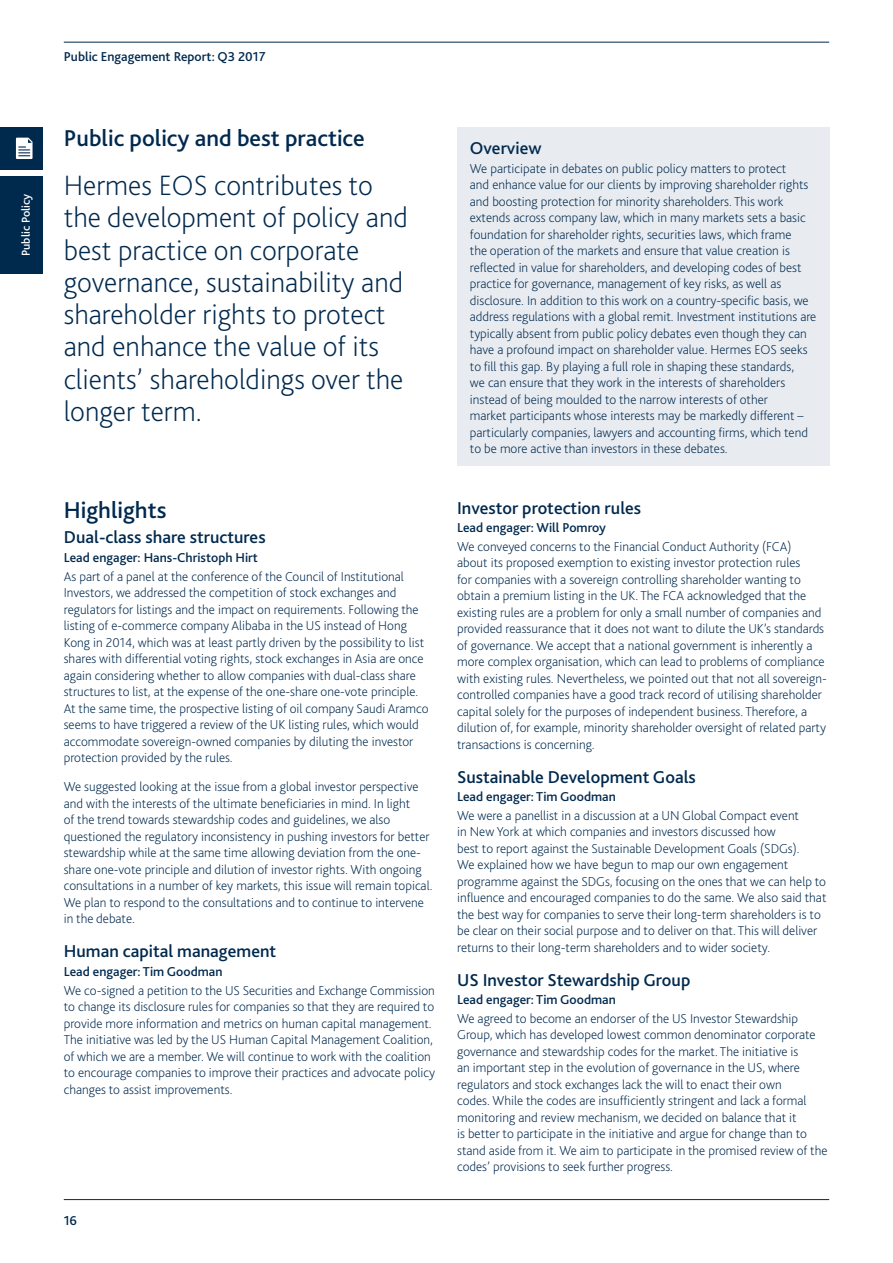
<style>
.page{position:relative;width:893px;height:1263px;background:#fff}
.page>*{position:absolute;margin:0;border:0;box-sizing:border-box;transform-origin:0 0}
.t1{font:200 29.25px/32.2px "Bliss 2";color:#00294e}
.t2{font:500 24px "Bliss 2";color:#00294e}
.t3{font:500 18px "Bliss 2";color:#00294e}
.t4{font:200 13.5px/16.5px "Bliss 2";color:#00294e}
.t5{font:500 13.5px "Bliss 2";color:#00294e}
.t6{font:500 12px "Bliss 2";color:#fff}
</style>
<div class="page">
<hr style="left:64px;top:1199px;width:765px;height:1px;background:#00294e">
<hr style="left:64px;top:42px;width:765px;height:1px;background:#00294e">
<div style="left:457px;top:128px;width:372px;height:338px;background:#e8ecf1"></div>
<div style="left:0;top:176px;width:43px;height:98px;background:#00294e"></div>
<div style="left:0;top:128px;width:43px;height:42px;background:#00294e"></div>
<svg style="left:16px;top:138px;width:17px;height:21px"></svg>
<p class="t6" style="left:18px;top:256px;width:64px;rotate:-90deg">Public Policy</p>
<p class="t5" style="left:64px;top:48px;width:203px">Public Engagement Report: Q3 2017</p>
<h2 class="t2" style="left:64px;top:123px;width:302px">Public policy and best practice</h2>
<h1 class="t1" style="left:64px;top:169px;width:346px">Hermes EOS contributes to the development of policy and best practice on corporate governance, sustainability and shareholder rights to protect and enhance the value of its clients’ shareholdings over the longer term.</h1>
<h2 class="t2" style="left:64px;top:495px;width:104px">Highlights</h2>
<h3 class="t3" style="left:64px;top:526px;width:203px">Dual-class share structures</h3>
<p class="t5" style="left:64px;top:549px;width:196px">Lead engager: Hans-Christoph Hirt</p>
<p class="t4" style="left:64px;top:568px;width:366px">As part of a panel at the conference of the Council of Institutional Investors, we addressed the competition of stock exchanges and regulators for listings and the impact on requirements. Following the listing of e-commerce company Alibaba in the US instead of Hong Kong in 2014, which was at least partly driven by the possibility to list shares with differential voting rights, stock exchanges in Asia are once again considering whether to allow companies with dual-class share structures to list, at the expense of the one-share one-vote principle.<br>At the same time, the prospective listing of oil company Saudi Aramco seems to have triggered a review of the UK listing rules, which would accommodate sovereign-owned companies by diluting the investor protection provided by the rules.</p>
<p class="t4" style="left:64px;top:779px;width:370px">We suggested looking at the issue from a global investor perspective and with the interests of the ultimate beneficiaries in mind. In light<br>of the trend towards stewardship codes and guidelines, we also questioned the regulatory inconsistency in pushing investors for better stewardship while at the same time allowing deviation from the one&shy;share one-vote principle and dilution of investor rights. With ongoing consultations in a number of key markets, this issue will remain topical.<br>We plan to respond to the consultations and to continue to intervene in the debate.</p>
<h3 class="t3" style="left:64px;top:940px;width:214px">Human capital management</h3>
<p class="t5" style="left:64px;top:963px;width:160px">Lead engager: Tim Goodman</p>
<p class="t4" style="left:64px;top:982px;width:373px">We co-signed a petition to the US Securities and Exchange Commission to change its disclosure rules for companies so that they are required to provide more information and metrics on human capital management.<br>The initiative was led by the US Human Capital Management Coalition, of which we are a member. We will continue to work with the coalition to encourage companies to improve their practices and advocate policy changes to assist improvements.</p>
<p class="t5" style="left:64px;top:1212px;width:15px">16</p>
<h3 class="t3" style="left:470px;top:137px;width:73px">Overview</h3>
<p class="t4" style="left:470px;top:160px;width:348px">We participate in debates on public policy matters to protect<br>and enhance value for our clients by improving shareholder rights and boosting protection for minority shareholders. This work extends across company law, which in many markets sets a basic foundation for shareholder rights, securities laws, which frame<br>the operation of the markets and ensure that value creation is reflected in value for shareholders, and developing codes of best practice for governance, management of key risks, as well as disclosure. In addition to this work on a country-specific basis, we address regulations with a global remit. Investment institutions are typically absent from public policy debates even though they can have a profound impact on shareholder value. Hermes EOS seeks to fill this gap. By playing a full role in shaping these standards,<br>we can ensure that they work in the interests of shareholders instead of being moulded to the narrow interests of other<br>market participants whose interests may be markedly different – particularly companies, lawyers and accounting firms, which tend to be more active than investors in these debates.</p>
<h3 class="t3" style="left:457px;top:496px;width:186px">Investor protection rules</h3>
<p class="t5" style="left:457px;top:519px;width:150px">Lead engager: Will Pomroy</p>
<p class="t4" style="left:457px;top:538px;width:371px">We conveyed concerns to the Financial Conduct Authority (FCA)<br>about its proposed exemption to existing investor protection rules<br>for companies with a sovereign controlling shareholder wanting to obtain a premium listing in the UK. The FCA acknowledged that the existing rules are a problem for only a small number of companies and provided reassurance that it does not want to dilute the UK’s standards of governance. We accept that a national government is inherently a more complex organisation, which can lead to problems of compliance with existing rules. Nevertheless, we pointed out that not all sovereign&shy;controlled companies have a good track record of utilising shareholder capital solely for the purposes of independent business. Therefore, a dilution of, for example, minority shareholder oversight of related party transactions is concerning.</p>
<h3 class="t3" style="left:457px;top:765px;width:240px">Sustainable Development Goals</h3>
<p class="t5" style="left:457px;top:788px;width:160px">Lead engager: Tim Goodman</p>
<p class="t4" style="left:457px;top:807px;width:371px">We were a panellist in a discussion at a UN Global Compact event<br>in New York at which companies and investors discussed how<br>best to report against the Sustainable Development Goals (SDGs).<br>We explained how we have begun to map our own engagement programme against the SDGs, focusing on the ones that we can help to influence and encouraged companies to do the same. We also said that the best way for companies to serve their long-term shareholders is to be clear on their social purpose and to deliver on that. This will deliver returns to their long-term shareholders and to wider society.</p>
<h3 class="t3" style="left:457px;top:968px;width:235px">US Investor Stewardship Group</h3>
<p class="t5" style="left:457px;top:991px;width:160px">Lead engager: Tim Goodman</p>
<p class="t4" style="left:457px;top:1010px;width:372px">We agreed to become an endorser of the US Investor Stewardship Group, which has developed lowest common denominator corporate governance and stewardship codes for the market. The initiative is<br>an important step in the evolution of governance in the US, where regulators and stock exchanges lack the will to enact their own<br>codes. While the codes are insufficiently stringent and lack a formal monitoring and review mechanism, we decided on balance that it<br>is better to participate in the initiative and argue for change than to stand aside from it. We aim to participate in the promised review of the codes’ provisions to seek further progress.</p>
</div>
